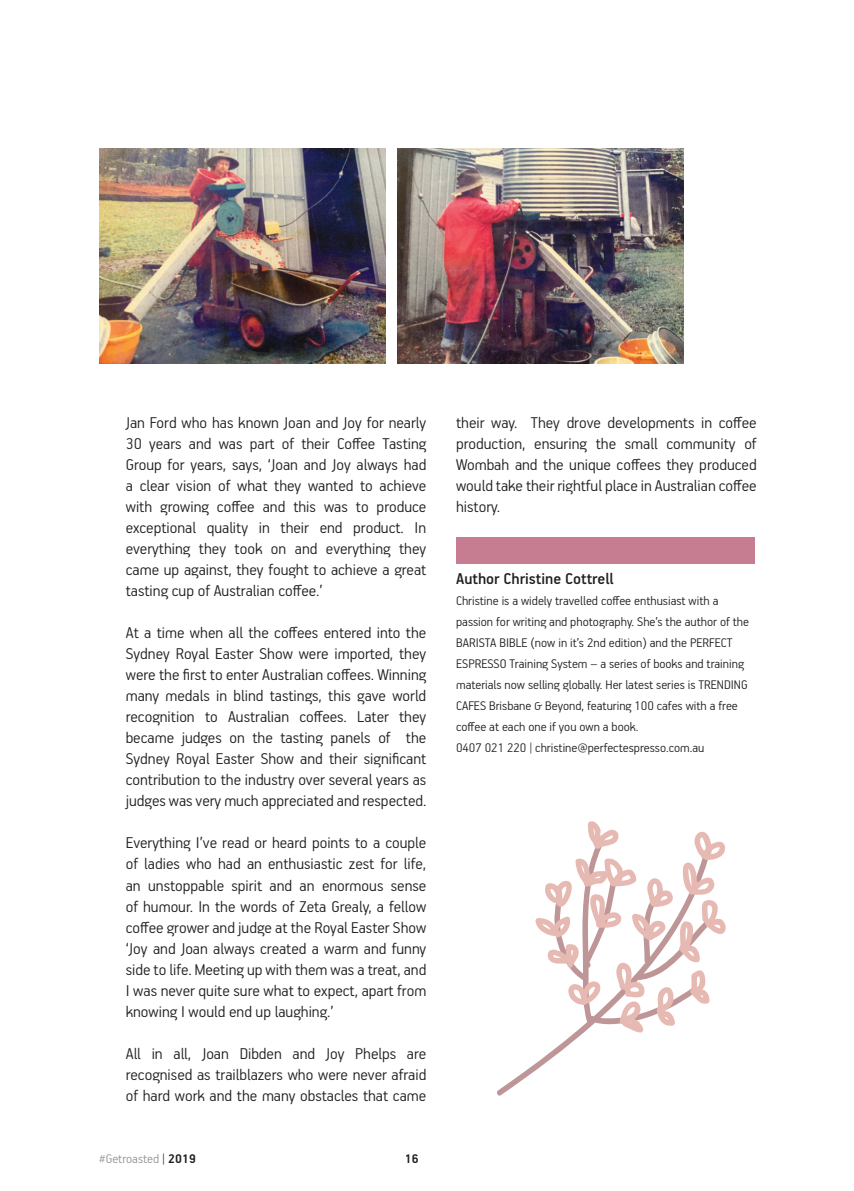
<style>
.page{position:relative;width:854px;height:1191px;background:#fff}
.page>*{position:absolute;margin:0;border:0;box-sizing:border-box;transform-origin:0 0}
.t1{font:300 17.5px/21px "PF Handbook Pro";color:#231f20;text-align:justify}
.t2{font:500 17.5px "PF Handbook Pro";color:#231f20}
.t3{font:300 14px/21px "PF Handbook Pro";color:#231f20}
.t4{font:300 14px "PF Handbook Pro";color:#939598}
.t5{font:700 14px "PF Handbook Pro";color:#231f20}
.s1{color:#231f20}
.s2{font-weight:700;color:#231f20}
</style>
<div class="page">
<div style="left:456px;top:537px;width:298px;height:26px;background:#c67c91"></div>
<img style="left:99px;top:149px;width:286px;height:214px">
<img style="left:397px;top:149px;width:286px;height:214px">
<svg style="left:497px;top:1032px;width:145px;height:64px"></svg>
<svg style="left:535px;top:821px;width:191px;height:211px"></svg>
<p class="t1" style="left:126px;top:412px;width:302px">Jan Ford who has known Joan and Joy for nearly 30 years and was part of their Coffee Tasting Group for years, says, ‘Joan and Joy always had a clear vision of what they wanted to achieve with growing coffee and this was to produce exceptional quality in their end product. In everything they took on and everything they came up against, they fought to achieve a great tasting cup of Australian coffee.’</p>
<p class="t1" style="left:126px;top:622px;width:302px">At a time when all the coffees entered into the Sydney Royal Easter Show were imported, they were the first to enter Australian coffees. Winning many medals in blind tastings, this gave world recognition to Australian coffees. Later they became judges on the tasting panels of the Sydney Royal Easter Show and their significant contribution to the industry over several years as judges was very much appreciated and respected.</p>
<p class="t1" style="left:126px;top:832px;width:302px">Everything I’ve read or heard points to a couple of ladies who had an enthusiastic zest for life, an unstoppable spirit and an enormous sense of humour. In the words of Zeta Grealy, a fellow coffee grower and judge at the Royal Easter Show ‘Joy and Joan always created a warm and funny side to life. Meeting up with them was a treat, and I was never quite sure what to expect, apart from knowing I would end up laughing.’</p>
<p class="t1" style="left:126px;top:1042px;width:302px">All in all, Joan Dibden and Joy Phelps are recognised as trailblazers who were never afraid of hard work and the many obstacles that came</p>
<p class="t4" style="left:99px;top:1149px;width:98px">#Getroasted <span class="s1">|</span> <span class="s2">2019</span></p>
<p class="t5" style="left:405px;top:1149px;width:15px">16</p>
<p class="t1" style="left:456px;top:412px;width:302px">their way. They drove developments in coffee production, ensuring the small community of Wombah and the unique coffees they produced would take their rightful place in Australian coffee history.</p>
<p class="t2" style="left:456px;top:568px;width:159px">Author Christine Cottrell</p>
<p class="t3" style="left:456px;top:590px;width:294px">Christine is a widely travelled coffee enthusiast with a passion for writing and photography. She’s the author of the BARISTA BIBLE (now in it’s 2nd edition) and the PERFECT ESPRESSO Training System – a series of books and training materials now selling globally. Her latest series is TRENDING CAFES Brisbane &amp; Beyond, featuring 100 cafes with a free coffee at each one if you own a book.<br>0407 021 220 | christine@perfectespresso.com.au</p>
</div>
